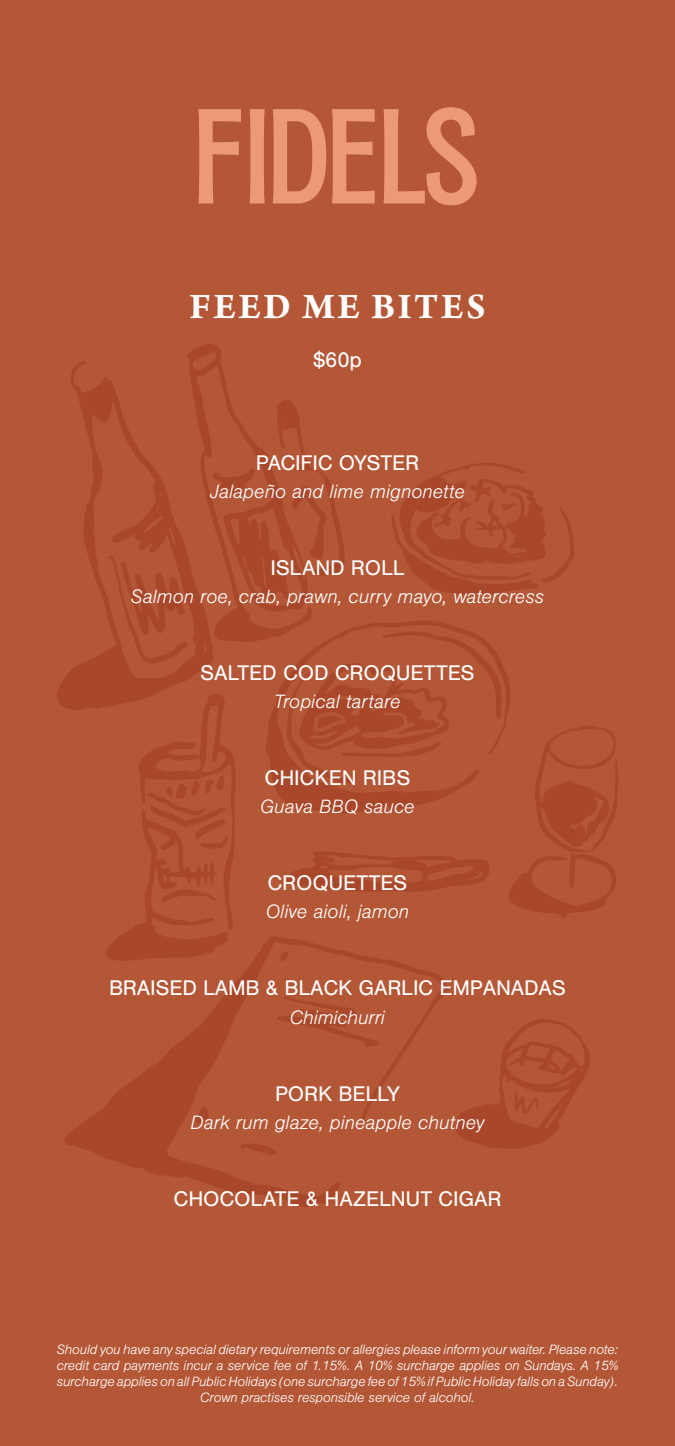
<style>
.page{position:relative;width:675px;height:1446px;background:#b45736}
.page>*{position:absolute;margin:0;border:0;box-sizing:border-box;transform-origin:0 0}
.Page_title{font:700 38px "Arno Pro";letter-spacing:.07em;color:#fff}
.Food_-_Title{font:22px "Nimbus San";letter-spacing:-.01em;color:#fff}
.Food_-_Descrip{font:italic 300 20px "Nimbus San";color:#fff}
.t1{font:italic 300 14px/16px "Nimbus San";letter-spacing:-.01em;color:#fff;text-align:center}
</style>
<div class="page">
<svg style="left:64px;top:961px;width:384px;height:246px"></svg>
<svg style="left:277px;top:996px;width:102px;height:52px"></svg>
<svg style="left:240px;top:1143px;width:36px;height:12px"></svg>
<svg style="left:195px;top:1107px;width:14px;height:16px"></svg>
<svg style="left:57px;top:362px;width:48px;height:348px"></svg>
<svg style="left:455px;top:1019px;width:135px;height:130px"></svg>
<svg style="left:105px;top:343px;width:513px;height:618px"></svg>
<svg style="left:198px;top:109px;width:43px;height:94px"></svg>
<svg style="left:250px;top:109px;width:15px;height:94px"></svg>
<svg style="left:273px;top:109px;width:53px;height:94px"></svg>
<svg style="left:332px;top:109px;width:42px;height:94px"></svg>
<svg style="left:383px;top:107px;width:93px;height:98px"></svg>
<p class="Page_title" style="left:189px;top:285px;width:297px">FEED ME BITES</p>
<p class="Food_-_Title" style="left:313px;top:348px;width:50px">$60p</p>
<p class="Food_-_Title" style="left:256px;top:451px;width:165px">PACIFIC OYSTER</p>
<p class="Food_-_Descrip" style="left:210px;top:480px;width:256px">Jalapeño and lime mignonette</p>
<p class="Food_-_Title" style="left:270px;top:556px;width:136px">ISLAND ROLL</p>
<p class="Food_-_Descrip" style="left:131px;top:585px;width:414px">Salmon roe, crab, prawn, curry mayo, watercress</p>
<p class="Food_-_Title" style="left:200px;top:661px;width:276px">SALTED COD CROQUETTES</p>
<p class="Food_-_Descrip" style="left:274px;top:690px;width:128px">Tropical tartare</p>
<p class="Food_-_Title" style="left:264px;top:766px;width:148px">CHICKEN RIBS</p>
<p class="Food_-_Descrip" style="left:260px;top:795px;width:156px">Guava BBQ sauce</p>
<p class="Food_-_Title" style="left:267px;top:871px;width:141px">CROQUETTES</p>
<p class="Food_-_Descrip" style="left:266px;top:900px;width:145px">Olive aioli, jamon</p>
<p class="Food_-_Title" style="left:109px;top:976px;width:458px">BRAISED LAMB &amp; BLACK GARLIC EMPANADAS</p>
<p class="Food_-_Descrip" style="left:290px;top:1006px;width:97px">Chimichurri</p>
<p class="Food_-_Title" style="left:275px;top:1081px;width:126px">PORK BELLY</p>
<p class="Food_-_Descrip" style="left:190px;top:1111px;width:295px">Dark rum glaze, pineapple chutney</p>
<p class="Food_-_Title" style="left:173px;top:1186px;width:329px">CHOCOLATE &amp; HAZELNUT CIGAR</p>
<p class="t1" style="left:57px;top:1341px;width:563px">Should you have any special dietary requirements or allergies please inform your waiter. Please note: credit card payments incur a service fee of 1.15%. A 10% surcharge applies on Sundays. A 15% surcharge applies on all Public Holidays (one surcharge fee of 15% if Public Holiday falls on a Sunday).<br>Crown practises responsible service of alcohol.</p>
</div>
